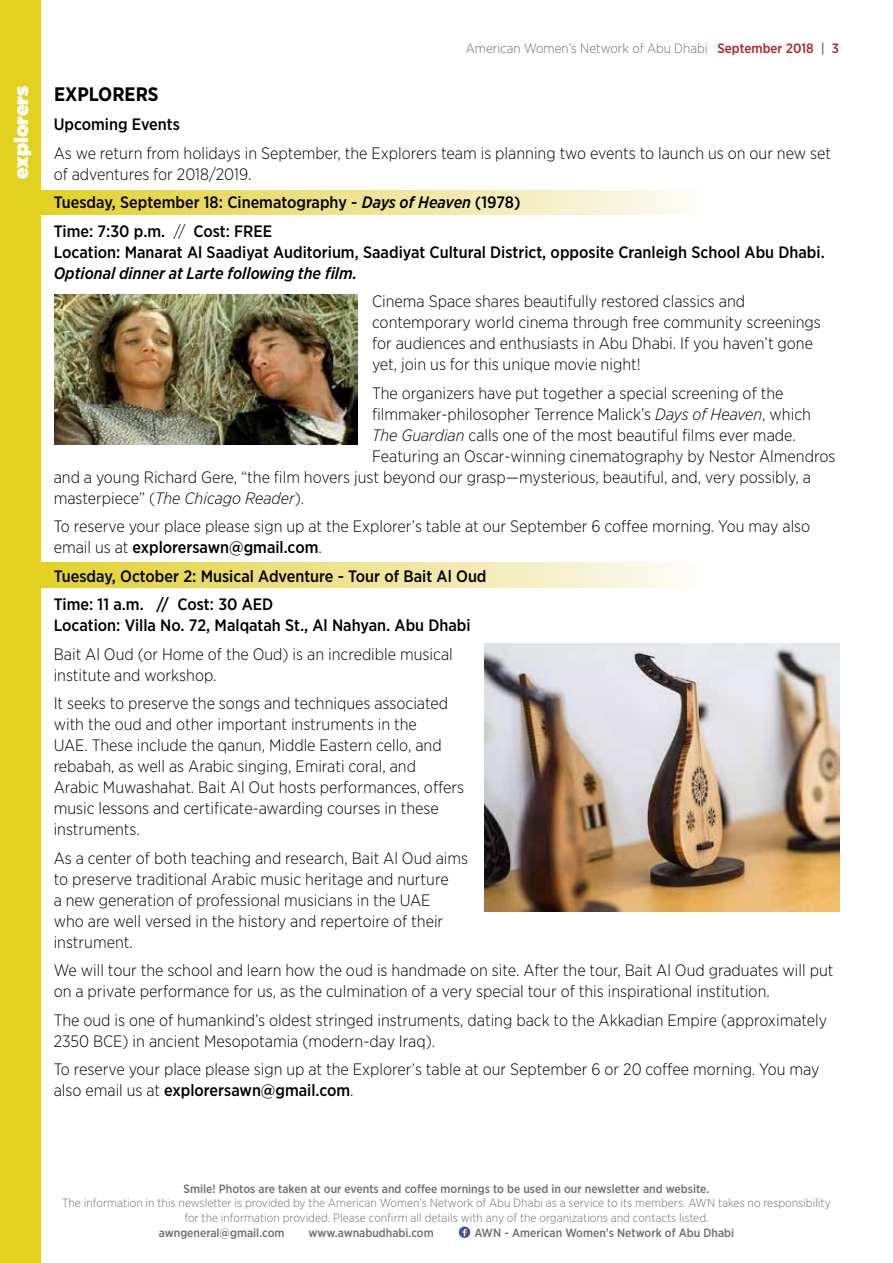
<style>
.page{position:relative;width:893px;height:1263px;background:#fff}
.page>*{position:absolute;margin:0;border:0;box-sizing:border-box;transform-origin:0 0}
.t1{font:900 19.5px "Gotham";color:#fff}
.t2{font:700 19.5px "Gotham Narrow";color:#000}
.t3{font:300 16.5px/21px "Gotham Narrow";color:#000}
.t4{font:500 16.5px/28.5px "Gotham Narrow";color:#000}
.t5{font:italic 500 16.5px "Gotham Narrow";color:#000}
.t6{font:italic 300 16.5px "Gotham Narrow";color:#000}
.t7{font:300 13.5px "Gotham Narrow";color:#6d6e71}
.t8{font:300 12px/14.4px "Gotham Narrow";color:#6d6e71;text-align:center}
.t9{font:500 12px "Gotham Narrow";color:#6d6e71}
.s1{font-weight:500;color:#b42024}
.s2{font-weight:500}
.s3{font-style:italic}
.s4{font-weight:300}
.s5{font-style:normal}
</style>
<div class="page">
<svg style="left:459px;top:1226px;width:11px;height:12px"></svg>
<div style="left:34px;top:562px;width:673px;height:25px;background:linear-gradient(to right,#e2cf2b,#fdfbfe)"></div>
<div style="left:0;top:0;width:40px;height:1263px;background:#e2d11f"></div>
<div style="left:41px;top:190px;width:672px;height:25px;background:linear-gradient(to right,#e2cf2b,#fdfbfe)"></div>
<img style="left:485px;top:643px;width:354px;height:268px">
<img style="left:54px;top:295px;width:303px;height:149px">
<p class="t7" style="left:466px;top:40px;width:375px">American Women’s Network of Abu Dhabi <span class="s1">September 2018</span> <span class="s2">|</span> <span class="s1">3</span></p>
<p class="t1" style="left:10px;top:179px;width:95px;rotate:-90deg">explorers</p>
<p class="t2" style="left:54px;top:82px;width:106px">EXPLORERS</p>
<p class="t4" style="left:54px;top:110px;width:128px">Upcoming Events</p>
<p class="t3" style="left:54px;top:142px;width:779px">As we return from holidays in September, the Explorers team is planning two events to launch us on our new set of adventures for 2018/2019.</p>
<p class="t4" style="left:54px;top:188px;width:468px">Tuesday, September 18: Cinematography - <span class="s3">Days of Heaven</span> (1978)<br>Time: 7:30 p.m. <span class="s4">//</span> Cost: FREE</p>
<p class="t4" style="left:54px;top:237px;width:773px">Location: Manarat Al Saadiyat Auditorium, Saadiyat Cultural District, opposite Cranleigh School Abu Dhabi.</p>
<p class="t5" style="left:54px;top:262px;width:305px">Optional dinner at Larte following the film.</p>
<p class="t3" style="left:372px;top:290px;width:450px">Cinema Space shares beautifully restored classics and contemporary world cinema through free community screenings for audiences and enthusiasts in Abu Dhabi. If you haven’t gone yet, join us for this unique movie night!</p>
<p class="t3" style="left:372px;top:382px;width:413px">The organizers have put together a special screening of the</p>
<p class="t3" style="left:372px;top:403px;width:440px">filmmaker-philosopher Terrence Malick’s <span class="s3">Days of Heaven</span>, which</p>
<p class="t3" style="left:372px;top:424px;width:425px"><span class="s3">The Guardian</span> calls one of the most beautiful films ever made.</p>
<p class="t3" style="left:372px;top:445px;width:465px">Featuring an Oscar-winning cinematography by Nestor Almendros</p>
<p class="t3" style="left:54px;top:466px;width:759px">and a young Richard Gere, “the film hovers just beyond our grasp—mysterious, beautiful, and, very possibly, a</p>
<p class="t6" style="left:54px;top:488px;width:252px"><span class="s5">masterpiece” (</span>The Chicago Reader<span class="s5">).</span></p>
<p class="t3" style="left:54px;top:515px;width:758px">To reserve your place please sign up at the Explorer’s table at our September 6 coffee morning. You may also email us at <span class="s2">explorersawn@gmail.com</span>.</p>
<p class="t4" style="left:54px;top:561px;width:434px">Tuesday, October 2: Musical Adventure - Tour of Bait Al Oud<br>Time: 11 a.m. // Cost: 30 AED</p>
<p class="t4" style="left:54px;top:611px;width:419px">Location: Villa No. 72, Malqatah St., Al Nahyan. Abu Dhabi</p>
<p class="t3" style="left:54px;top:643px;width:401px">Bait Al Oud (or Home of the Oud) is an incredible musical institute and workshop.</p>
<p class="t3" style="left:54px;top:692px;width:412px">It seeks to preserve the songs and techniques associated with the oud and other important instruments in the<br>UAE. These include the qanun, Middle Eastern cello, and rebabah, as well as Arabic singing, Emirati coral, and Arabic Muwashahat. Bait Al Out hosts performances, offers music lessons and certificate-awarding courses in these instruments.</p>
<p class="t3" style="left:54px;top:847px;width:416px">As a center of both teaching and research, Bait Al Oud aims to preserve traditional Arabic music heritage and nurture<br>a new generation of professional musicians in the UAE<br>who are well versed in the history and repertoire of their instrument.</p>
<p class="t3" style="left:54px;top:959px;width:781px">We will tour the school and learn how the oud is handmade on site. After the tour, Bait Al Oud graduates will put on a private performance for us, as the culmination of a very special tour of this inspirational institution.</p>
<p class="t3" style="left:54px;top:1009px;width:775px">The oud is one of humankind’s oldest stringed instruments, dating back to the Akkadian Empire (approximately<br>2350 BCE) in ancient Mesopotamia (modern-day Iraq).</p>
<p class="t3" style="left:54px;top:1058px;width:767px">To reserve your place please sign up at the Explorer’s table at our September 6 or 20 coffee morning. You may also email us at <span class="s2">explorersawn@gmail.com</span>.</p>
<p class="t9" style="left:184px;top:1181px;width:527px">Smile! Photos are taken at our events and coffee mornings to be used in our newsletter and website.</p>
<p class="t8" style="left:62px;top:1195px;width:770px">The information in this newsletter is provided by the American Women’s Network of Abu Dhabi as a service to its members. AWN takes no responsibility for the information provided. Please confirm all details with any of the organizations and contacts listed.</p>
<p class="t9" style="left:159px;top:1226px;width:127px">awngeneral@gmail.com</p>
<p class="t9" style="left:309px;top:1226px;width:127px">www.awnabudhabi.com</p>
<p class="t9" style="left:474px;top:1226px;width:261px">AWN - American Women’s Network of Abu Dhabi</p>
</div>
